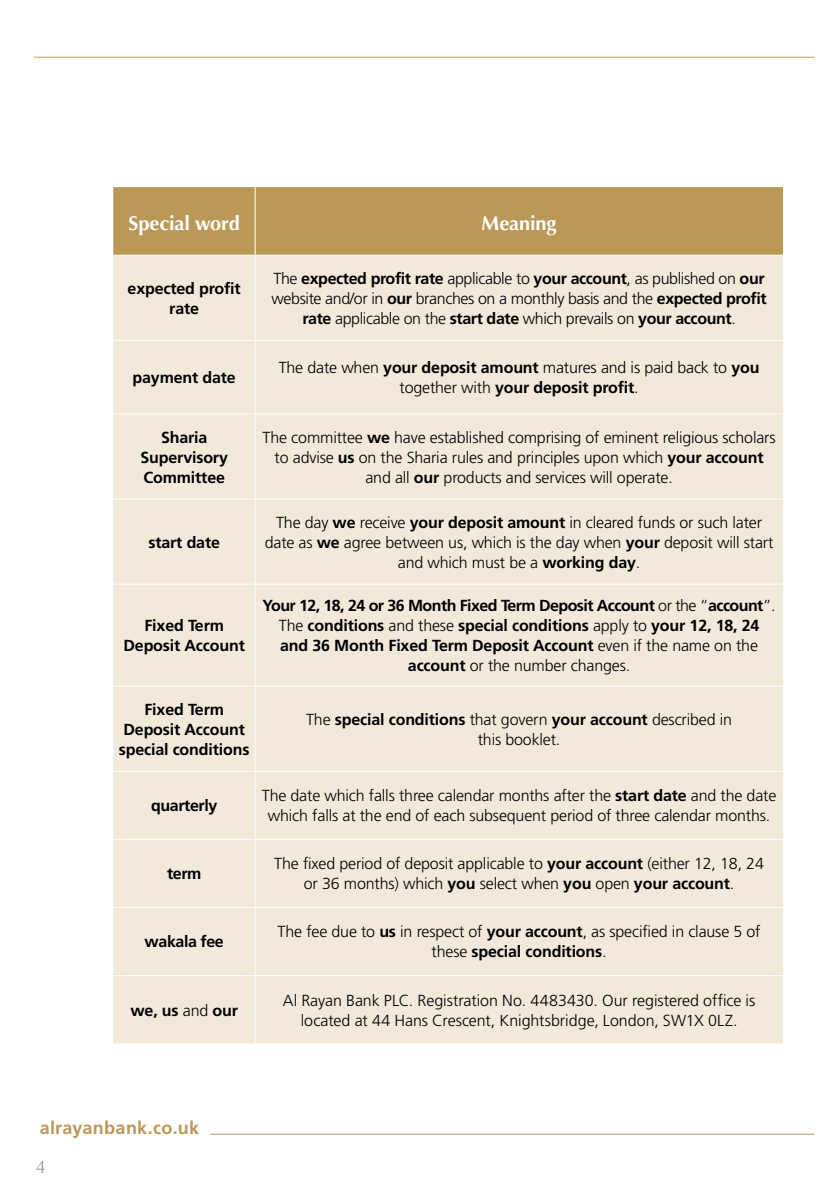
<style>
.page{position:relative;width:840px;height:1191px;background:#fff}
.page>*{position:absolute;margin:0;border:0;box-sizing:border-box;transform-origin:0 0}
.t1{font:700 20px "Optima";letter-spacing:-.01em;color:#fff}
.t2{font:700 18px "Frutiger";letter-spacing:.015em;color:#bc9856}
.t3{font:18px "Optima";color:#9d9d9c}
.t4{font:300 16px/20px "Frutiger";letter-spacing:-.01em;color:#000;text-align:center}
.t5{font:700 16px/20px "Frutiger";letter-spacing:-.01em;color:#000;text-align:center}
.s1{font-weight:700}
.s2{font-weight:300}
</style>
<div class="page">
<hr style="left:34px;top:57px;width:780px;height:1px;background:#bc9856">
<hr style="left:210px;top:1133px;width:604px;height:1px;background:#bc9856">
<div style="left:113px;top:187px;width:669px;height:68px;background:#bc9856"></div>
<div style="left:113px;top:256px;width:669px;height:787px;background:#f2e9db"></div>
<hr style="left:254px;top:187px;width:1px;height:68px;background:#fff">
<hr style="left:254px;top:256px;width:1px;height:84px;background:#fff">
<hr style="left:113px;top:340px;width:142px;height:1px;background:#fff">
<hr style="left:255px;top:340px;width:527px;height:1px;background:#fff">
<hr style="left:254px;top:341px;width:1px;height:72px;background:#fff">
<hr style="left:113px;top:413px;width:142px;height:1px;background:#fff">
<hr style="left:255px;top:413px;width:527px;height:1px;background:#fff">
<hr style="left:254px;top:414px;width:1px;height:84px;background:#fff">
<hr style="left:113px;top:498px;width:142px;height:1px;background:#fff">
<hr style="left:255px;top:498px;width:527px;height:1px;background:#fff">
<hr style="left:254px;top:499px;width:1px;height:84px;background:#fff">
<hr style="left:113px;top:583px;width:142px;height:1px;background:#fff">
<hr style="left:255px;top:583px;width:527px;height:1px;background:#fff">
<hr style="left:254px;top:584px;width:1px;height:101px;background:#fff">
<hr style="left:113px;top:685px;width:142px;height:1px;background:#fff">
<hr style="left:255px;top:685px;width:527px;height:1px;background:#fff">
<hr style="left:254px;top:686px;width:1px;height:85px;background:#fff">
<hr style="left:113px;top:771px;width:142px;height:1px;background:#fff">
<hr style="left:255px;top:771px;width:527px;height:1px;background:#fff">
<hr style="left:254px;top:772px;width:1px;height:67px;background:#fff">
<hr style="left:113px;top:839px;width:142px;height:1px;background:#fff">
<hr style="left:255px;top:839px;width:527px;height:1px;background:#fff">
<hr style="left:254px;top:840px;width:1px;height:67px;background:#fff">
<hr style="left:113px;top:907px;width:142px;height:1px;background:#fff">
<hr style="left:255px;top:907px;width:527px;height:1px;background:#fff">
<hr style="left:254px;top:908px;width:1px;height:67px;background:#fff">
<hr style="left:113px;top:975px;width:142px;height:1px;background:#fff">
<hr style="left:255px;top:975px;width:527px;height:1px;background:#fff">
<hr style="left:254px;top:976px;width:1px;height:67px;background:#fff">
<p class="t1" style="left:128px;top:212px;width:113px">Special word</p>
<p class="t1" style="left:481px;top:212px;width:76px">Meaning</p>
<p class="t5" style="left:127px;top:278px;width:115px">expected profit rate</p>
<p class="t4" style="left:271px;top:268px;width:496px">The <span class="s1">expected profit rate</span> applicable to <span class="s1">your account</span>, as published on <span class="s1">our </span>website and/or in <span class="s1">our</span> branches on a monthly basis and the <span class="s1">expected profit rate</span> applicable on the <span class="s1">start date</span> which prevails on <span class="s1">your account</span>.</p>
<p class="t5" style="left:132px;top:368px;width:105px">payment date</p>
<p class="t4" style="left:278px;top:358px;width:482px">The date when <span class="s1">your deposit amount</span> matures and is paid back to <span class="s1">you </span>together with <span class="s1">your deposit profit</span>.</p>
<p class="t5" style="left:140px;top:427px;width:89px">Sharia<br>Supervisory<br>Committee</p>
<p class="t4" style="left:262px;top:427px;width:514px">The committee <span class="s1">we</span> have established comprising of eminent religious scholars to advise <span class="s1">us</span> on the Sharia rules and principles upon which <span class="s1">your account </span>and all <span class="s1">our</span> products and services will operate.</p>
<p class="t5" style="left:148px;top:532px;width:73px">start date</p>
<p class="t5" style="left:123px;top:615px;width:123px">Fixed Term<br>Deposit Account</p>
<p class="t4" style="left:264px;top:512px;width:510px">The day <span class="s1">we</span> receive <span class="s1">your deposit amount</span> in cleared funds or such later date as <span class="s1">we</span> agree between us, which is the day when <span class="s1">your</span> deposit will start and which must be a <span class="s1">working day</span>.</p>
<p class="t5" style="left:262px;top:595px;width:514px">Your 12, 18, 24 or 36 Month Fixed Term Deposit Account <span class="s2">or the “</span>account<span class="s2">”.<br>The</span> conditions <span class="s2">and these</span> special conditions <span class="s2">apply to</span> your 12, 18, 24<br>and 36 Month Fixed Term Deposit Account <span class="s2">even if the name on the </span>account <span class="s2">or the number changes.</span></p>
<p class="t5" style="left:119px;top:699px;width:132px">Fixed Term<br>Deposit Account special conditions</p>
<p class="t4" style="left:306px;top:709px;width:427px">The <span class="s1">special conditions</span> that govern <span class="s1">your account</span> described in this booklet.</p>
<p class="t5" style="left:151px;top:796px;width:68px">quarterly</p>
<p class="t4" style="left:262px;top:786px;width:516px">The date which falls three calendar months after the <span class="s1">start date</span> and the date which falls at the end of each subsequent period of three calendar months.</p>
<p class="t5" style="left:167px;top:864px;width:36px">term</p>
<p class="t4" style="left:274px;top:854px;width:491px">The fixed period of deposit applicable to <span class="s1">your account</span> (either 12, 18, 24 or 36 months) which <span class="s1">you</span> select when <span class="s1">you</span> open <span class="s1">your account</span>.</p>
<p class="t5" style="left:144px;top:932px;width:81px">wakala fee</p>
<p class="t4" style="left:277px;top:922px;width:484px">The fee due to <span class="s1">us</span> in respect of <span class="s1">your account</span>, as specified in clause 5 of these <span class="s1">special conditions</span>.</p>
<p class="t5" style="left:130px;top:1000px;width:109px">we, us <span class="s2">and</span> our</p>
<p class="t4" style="left:283px;top:990px;width:473px">Al Rayan Bank PLC. Registration No. 4483430. Our registered office is located at 44 Hans Crescent, Knightsbridge, London, SW1X 0LZ.</p>
<p class="t2" style="left:40px;top:1117px;width:161px">alrayanbank.co.uk</p>
<p class="t3" style="left:36px;top:1156px;width:12px">4</p>
</div>
